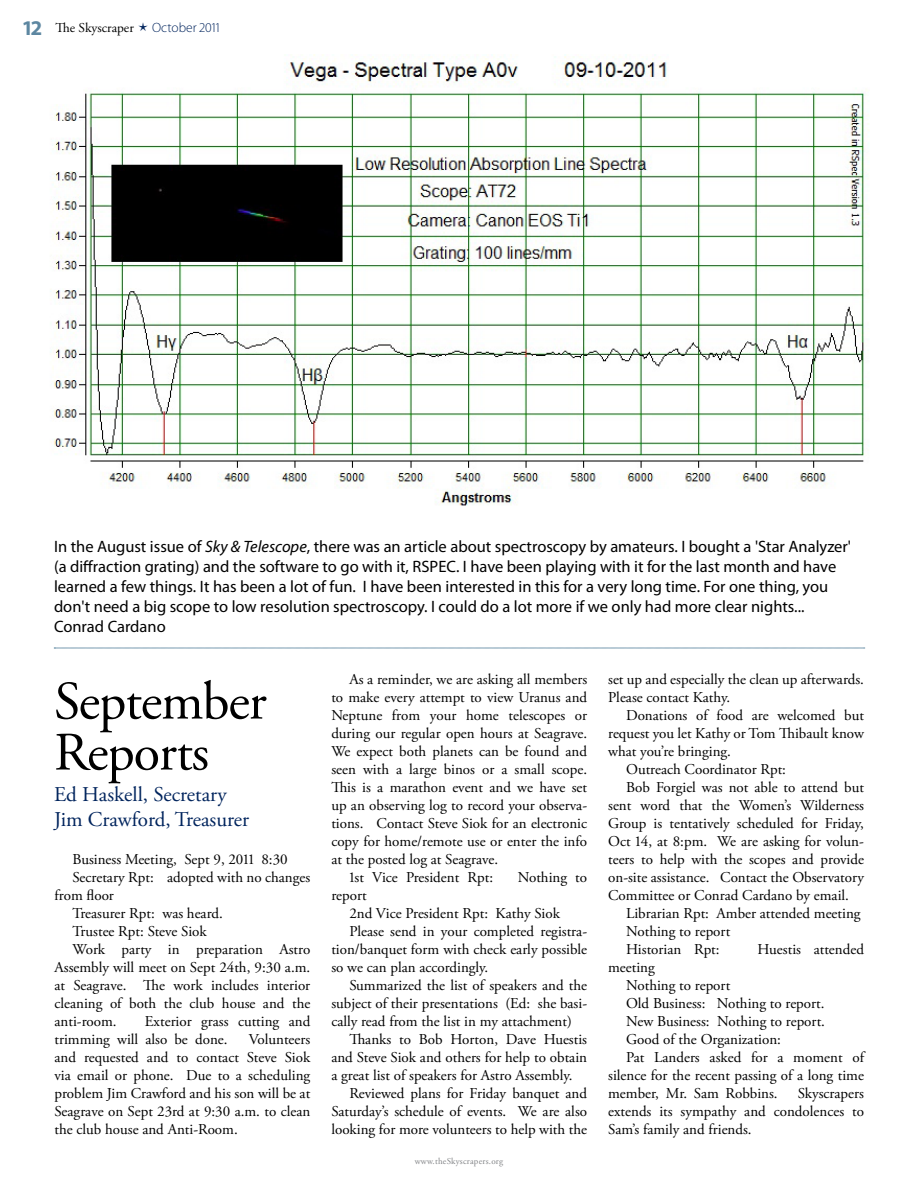
<style>
.page{position:relative;width:918px;height:1188px;background:#fff}
.page>*{position:absolute;margin:0;border:0;box-sizing:border-box;transform-origin:0 0}
.t1{font:54px/51px "Adobe Garamond Pro";letter-spacing:-.02em;color:#000}
.t2{font:21px/25.2px "Adobe Garamond Pro";color:#00245d}
.t3{font:700 21px "Myriad Pro";color:#5d87a1}
.t4{font:16.5px/19.8px "Myriad Pro";color:#000}
.t5{font:15px/18px "Adobe Garamond Pro";color:#000}
.t6{font:13.5px "Adobe Garamond Pro";color:#000}
.t7{font:300 13.5px "Myriad Pro";color:#00245d}
.t8{font:9px "Adobe Garamond Pro";letter-spacing:.025em;color:#808285}
.s1{font-style:italic}
</style>
<div class="page">
<img style="left:50px;top:54px;width:819px;height:452px">
<svg style="left:54px;top:648px;width:811px;height:1px"></svg>
<h2 class="t3" style="left:24px;top:14px;width:20px">12</h2>
<p class="t6" style="left:56px;top:20px;width:80px">The Skyscraper</p>
<p class="t7" style="left:152px;top:20px;width:69px">October 2011</p>
<p class="t4" style="left:54px;top:537px;width:799px">In the August issue of <span class="s1">Sky &amp; Telescope</span>, there was an article about spectroscopy by amateurs. I bought a 'Star Analyzer' (a diffraction grating) and the software to go with it, RSPEC. I have been playing with it for the last month and have learned a few things. It has been a lot of fun. I have been interested in this for a very long time. For one thing, you don't need a big scope to low resolution spectroscopy. I could do a lot more if we only had more clear nights...<br>Conrad Cardano</p>
<h1 class="t1" style="left:54px;top:678px;width:214px">September<br>Reports</h1>
<h2 class="t2" style="left:54px;top:783px;width:197px">Ed Haskell, Secretary<br>Jim Crawford, Treasurer</h2>
<p class="t5" style="left:72px;top:851px;width:217px">Business Meeting, Sept 9, 2011 8:30</p>
<p class="t5" style="left:72px;top:869px;width:239px">Secretary Rpt: adopted with no changes</p>
<p class="t5" style="left:54px;top:887px;width:61px">from floor</p>
<p class="t5" style="left:72px;top:905px;width:152px">Treasurer Rpt: was heard.</p>
<p class="t5" style="left:72px;top:923px;width:136px">Trustee Rpt: Steve Siok</p>
<p class="t5" style="left:72px;top:941px;width:239px">Work party in preparation Astro</p>
<p class="t5" style="left:54px;top:959px;width:257px">Assembly will meet on Sept 24th, 9:30 a.m.</p>
<p class="t5" style="left:54px;top:977px;width:257px">at Seagrave. The work includes interior</p>
<p class="t5" style="left:54px;top:995px;width:257px">cleaning of both the club house and the</p>
<p class="t5" style="left:54px;top:1013px;width:64px">anti-room.</p>
<p class="t5" style="left:54px;top:1013px;width:257px;text-indent:90px">Exterior grass cutting and trimming will also be done.</p>
<p class="t5" style="left:54px;top:1031px;width:257px;text-align:justify;text-indent:194px">Volunteers and requested and to contact Steve Siok via email or phone. Due to a scheduling problem Jim Crawford and his son will be at Seagrave on Sept 23rd at 9:30 a.m. to clean the club house and Anti-Room.</p>
<p class="t5" style="left:349px;top:671px;width:239px">As a reminder, we are asking all members</p>
<p class="t5" style="left:331px;top:689px;width:257px">to make every attempt to view Uranus and</p>
<p class="t5" style="left:331px;top:707px;width:257px">Neptune from your home telescopes or</p>
<p class="t5" style="left:331px;top:725px;width:257px">during our regular open hours at Seagrave.</p>
<p class="t5" style="left:331px;top:743px;width:257px">We expect both planets can be found and</p>
<p class="t5" style="left:331px;top:761px;width:257px">seen with a large binos or a small scope.</p>
<p class="t5" style="left:331px;top:779px;width:257px">This is a marathon event and we have set</p>
<p class="t5" style="left:331px;top:797px;width:257px">up an observing log to record your observa-</p>
<p class="t5" style="left:331px;top:815px;width:257px">tions. Contact Steve Siok for an electronic</p>
<p class="t5" style="left:331px;top:833px;width:257px">copy for home/remote use or enter the info</p>
<p class="t5" style="left:331px;top:851px;width:168px">at the posted log at Seagrave.</p>
<p class="t5" style="left:349px;top:869px;width:145px">1st Vice President Rpt:</p>
<p class="t5" style="left:518px;top:869px;width:71px">Nothing to</p>
<p class="t5" style="left:331px;top:887px;width:37px">report</p>
<p class="t5" style="left:349px;top:905px;width:212px">2nd Vice President Rpt: Kathy Siok</p>
<p class="t5" style="left:349px;top:923px;width:239px">Please send in your completed registra-</p>
<p class="t5" style="left:331px;top:941px;width:257px">tion/banquet form with check early possible</p>
<p class="t5" style="left:331px;top:959px;width:158px">so we can plan accordingly.</p>
<p class="t5" style="left:349px;top:977px;width:239px">Summarized the list of speakers and the</p>
<p class="t5" style="left:331px;top:995px;width:257px">subject of their presentations (Ed: she basi-</p>
<p class="t5" style="left:331px;top:1013px;width:242px">cally read from the list in my attachment)</p>
<p class="t5" style="left:349px;top:1031px;width:239px">Thanks to Bob Horton, Dave Huestis</p>
<p class="t5" style="left:331px;top:1049px;width:257px">and Steve Siok and others for help to obtain</p>
<p class="t5" style="left:331px;top:1067px;width:243px">a great list of speakers for Astro Assembly.</p>
<p class="t5" style="left:349px;top:1085px;width:239px">Reviewed plans for Friday banquet and</p>
<p class="t5" style="left:331px;top:1103px;width:257px">Saturday’s schedule of events. We are also</p>
<p class="t5" style="left:331px;top:1121px;width:257px">looking for more volunteers to help with the</p>
<p class="t8" style="left:415px;top:1156px;width:90px">www.theSkyscrapers.org</p>
<p class="t5" style="left:608px;top:671px;width:257px">set up and especially the clean up afterwards.<br>Please contact Kathy.</p>
<p class="t5" style="left:626px;top:707px;width:239px">Donations of food are welcomed but</p>
<p class="t5" style="left:608px;top:725px;width:257px">request you let Kathy or Tom Thibault know</p>
<p class="t5" style="left:608px;top:743px;width:124px">what you’re bringing.</p>
<p class="t5" style="left:626px;top:761px;width:161px">Outreach Coordinator Rpt:</p>
<p class="t5" style="left:626px;top:779px;width:239px">Bob Forgiel was not able to attend but</p>
<p class="t5" style="left:608px;top:797px;width:257px">sent word that the Women’s Wilderness</p>
<p class="t5" style="left:608px;top:815px;width:257px">Group is tentatively scheduled for Friday,</p>
<p class="t5" style="left:608px;top:833px;width:257px">Oct 14, at 8:pm. We are asking for volun-</p>
<p class="t5" style="left:608px;top:851px;width:257px">teers to help with the scopes and provide</p>
<p class="t5" style="left:608px;top:869px;width:257px">on-site assistance. Contact the Observatory</p>
<p class="t5" style="left:608px;top:887px;width:242px">Committee or Conrad Cardano by email.</p>
<p class="t5" style="left:626px;top:905px;width:236px">Librarian Rpt: Amber attended meeting</p>
<p class="t5" style="left:626px;top:923px;width:106px">Nothing to report</p>
<p class="t5" style="left:626px;top:941px;width:95px">Historian Rpt:</p>
<p class="t5" style="left:758px;top:941px;width:108px">Huestis attended</p>
<p class="t5" style="left:608px;top:959px;width:48px">meeting</p>
<p class="t5" style="left:626px;top:977px;width:106px">Nothing to report</p>
<p class="t5" style="left:626px;top:995px;width:200px">Old Business: Nothing to report.</p>
<p class="t5" style="left:626px;top:1013px;width:200px">New Business: Nothing to report.</p>
<p class="t5" style="left:626px;top:1031px;width:156px">Good of the Organization:</p>
<p class="t5" style="left:626px;top:1049px;width:239px">Pat Landers asked for a moment of</p>
<p class="t5" style="left:608px;top:1067px;width:257px">silence for the recent passing of a long time</p>
<p class="t5" style="left:608px;top:1085px;width:171px">member, Mr. Sam Robbins.</p>
<p class="t5" style="left:608px;top:1085px;width:257px;text-align:justify;text-indent:190px">Skyscrapers extends its sympathy and condolences to Sam’s family and friends.</p>
</div>
